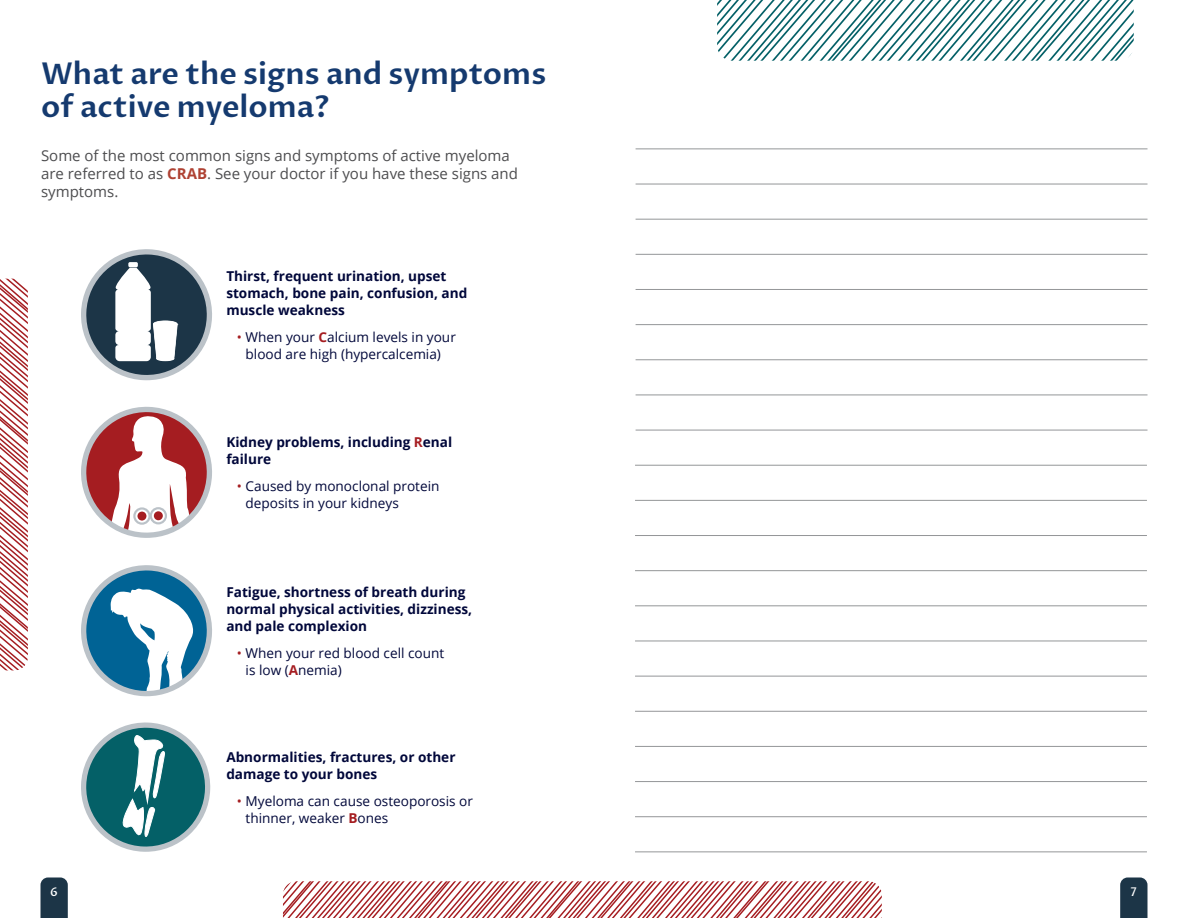
<style>
.page{position:relative;width:1188px;height:918px;background:#fff}
.page>*{position:absolute;margin:0;border:0;box-sizing:border-box;transform-origin:0 0}
.t1{font:600 30px/33px "Proza Libre";color:#153a6f}
.t2{font:15px/18px "Open Sans";color:#4d4d4f}
.t3{font:700 13.65px/17px "Open Sans";color:#00073a}
.t4{font:13.65px/17px "Open Sans";color:#00073a}
.t5{font:500 12px "Proza Libre";color:#fff}
.s1{font-weight:700;color:#af4233}
.s2{color:#a51d21}
.s3{font-weight:700;color:#a51d21}
</style>
<div class="page">
<svg style="left:40px;top:878px;width:28px;height:40px"></svg>
<svg style="left:1120px;top:878px;width:27px;height:40px"></svg>
<svg style="left:283px;top:881px;width:599px;height:37px"></svg>
<svg style="left:81px;top:723px;width:129px;height:129px"></svg>
<svg style="left:717px;top:0;width:417px;height:61px"></svg>
<hr style="left:635px;top:746px;width:512px;height:1px;background:#949698">
<hr style="left:635px;top:641px;width:512px;height:1px;background:#949698">
<hr style="left:635px;top:816px;width:512px;height:1px;background:#949698">
<hr style="left:635px;top:676px;width:512px;height:1px;background:#949698">
<hr style="left:635px;top:605px;width:512px;height:1px;background:#949698">
<hr style="left:635px;top:781px;width:512px;height:1px;background:#949698">
<hr style="left:635px;top:851px;width:512px;height:1px;background:#949698">
<hr style="left:635px;top:570px;width:512px;height:1px;background:#949698">
<hr style="left:635px;top:500px;width:512px;height:1px;background:#949698">
<hr style="left:635px;top:535px;width:512px;height:1px;background:#949698">
<hr style="left:635px;top:465px;width:512px;height:1px;background:#949698">
<hr style="left:635px;top:711px;width:512px;height:1px;background:#949698">
<svg style="left:0;top:279px;width:28px;height:391px"></svg>
<hr style="left:636px;top:430px;width:512px;height:1px;background:#949698">
<hr style="left:636px;top:324px;width:512px;height:1px;background:#949698">
<hr style="left:636px;top:359px;width:512px;height:1px;background:#949698">
<hr style="left:636px;top:289px;width:512px;height:1px;background:#949698">
<hr style="left:636px;top:254px;width:512px;height:1px;background:#949698">
<hr style="left:636px;top:184px;width:512px;height:1px;background:#949698">
<hr style="left:636px;top:219px;width:512px;height:1px;background:#949698">
<hr style="left:636px;top:149px;width:512px;height:1px;background:#949698">
<hr style="left:636px;top:395px;width:512px;height:1px;background:#949698">
<svg style="left:81px;top:249px;width:131px;height:131px"></svg>
<div style="left:156px;top:356px;width:18px;height:5px;background:#fff;border-radius:50%"></div>
<svg style="left:81px;top:407px;width:131px;height:131px"></svg>
<svg style="left:81px;top:565px;width:131px;height:131px"></svg>
<h1 class="t1" style="left:41px;top:57px;width:507px">What are the signs and symptoms of active myeloma?</h1>
<p class="t2" style="left:41px;top:146px;width:479px">Some of the most common signs and symptoms of active myeloma are referred to as <span class="s1">CRAB</span>. See your doctor if you have these signs and symptoms.</p>
<p class="t3" style="left:226px;top:267px;width:242px">Thirst, frequent urination, upset stomach, bone pain, confusion, and muscle weakness</p>
<p class="t4" style="left:237px;top:328px;width:220px;text-align:center"><span class="s2">•</span> When your <span class="s3">C</span>alcium levels in your blood are high (hypercalcemia)</p>
<p class="t3" style="left:226px;top:433px;width:227px">Kidney problems, including <span class="s2">R</span>enal failure</p>
<p class="t4" style="left:246px;top:477px;width:195px;text-indent:-9px"><span class="s2">•</span> Caused by monoclonal protein deposits in your kidneys</p>
<p class="t3" style="left:226px;top:583px;width:247px">Fatigue, shortness of breath during normal physical activities, dizziness, and pale complexion</p>
<p class="t4" style="left:246px;top:644px;width:200px;text-indent:-9px"><span class="s2">•</span> When your red blood cell count is low (<span class="s3">A</span>nemia)</p>
<p class="t3" style="left:226px;top:748px;width:231px">Abnormalities, fractures, or other damage to your bones</p>
<p class="t4" style="left:246px;top:792px;width:229px;text-indent:-9px"><span class="s2">•</span> Myeloma can cause osteoporosis or thinner, weaker <span class="s3">B</span>ones</p>
<p class="t5" style="left:50px;top:885px;width:9px">6</p>
<p class="t5" style="left:1131px;top:885px;width:8px">7</p>
</div>
